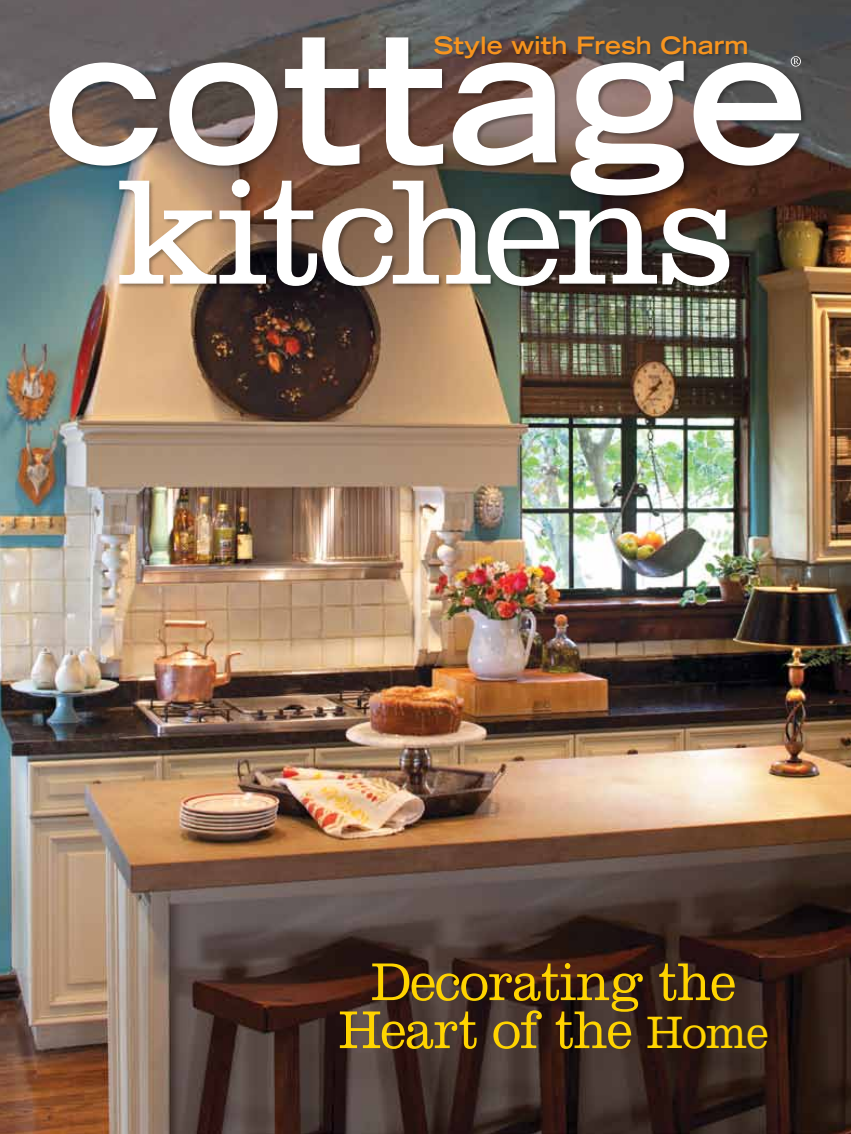
<style>
.page{position:relative;width:851px;height:1134px;background:#fff}
.page>*{position:absolute;margin:0;border:0;box-sizing:border-box;transform-origin:0 0}
.t1{font:700 expanded 180px "Trade Gothic LH";color:#fff}
.t2{font:300 153px "Clarendon";letter-spacing:-.03em;color:#fff}
.t3{font:300 55.2px/48px "Clarendon";letter-spacing:-.01em;color:#ffd400;text-align:center;scale:.92 1}
.t4{font:700 expanded 24px "Trade Gothic LH";color:#f7941e}
.s1{font-size:47.1px}
</style>
<div class="page">
<img style="left:0;top:0;width:850px;height:1134px">
<div style="left:48px;top:37px;width:759px;height:164px;background:#000;opacity:.35"></div>
<div style="left:118px;top:178px;width:616px;height:114px;background:#000;opacity:.35"></div>
<img style="left:118px;top:179px;width:612px;height:108px">
<svg style="left:790px;top:56px;width:10px;height:11px"></svg>
<div style="left:434px;top:35px;width:316px;height:27px;background:#000;opacity:.25"></div>
<svg style="left:778px;top:1094px;width:1px;height:13px"></svg>
<p class="t4" style="left:433px;top:30px;width:316px">Style with Fresh Charm</p>
<h1 class="t1" style="left:44px;top:-20px;width:765px">cottage</h1>
<h2 class="t2" style="left:117px;top:143px;width:619px">kitchens</h2>
<p class="t3" style="left:339px;top:958px;width:468px">Decorating the<br>Heart of the <span class="s1">Home</span></p>
</div>
